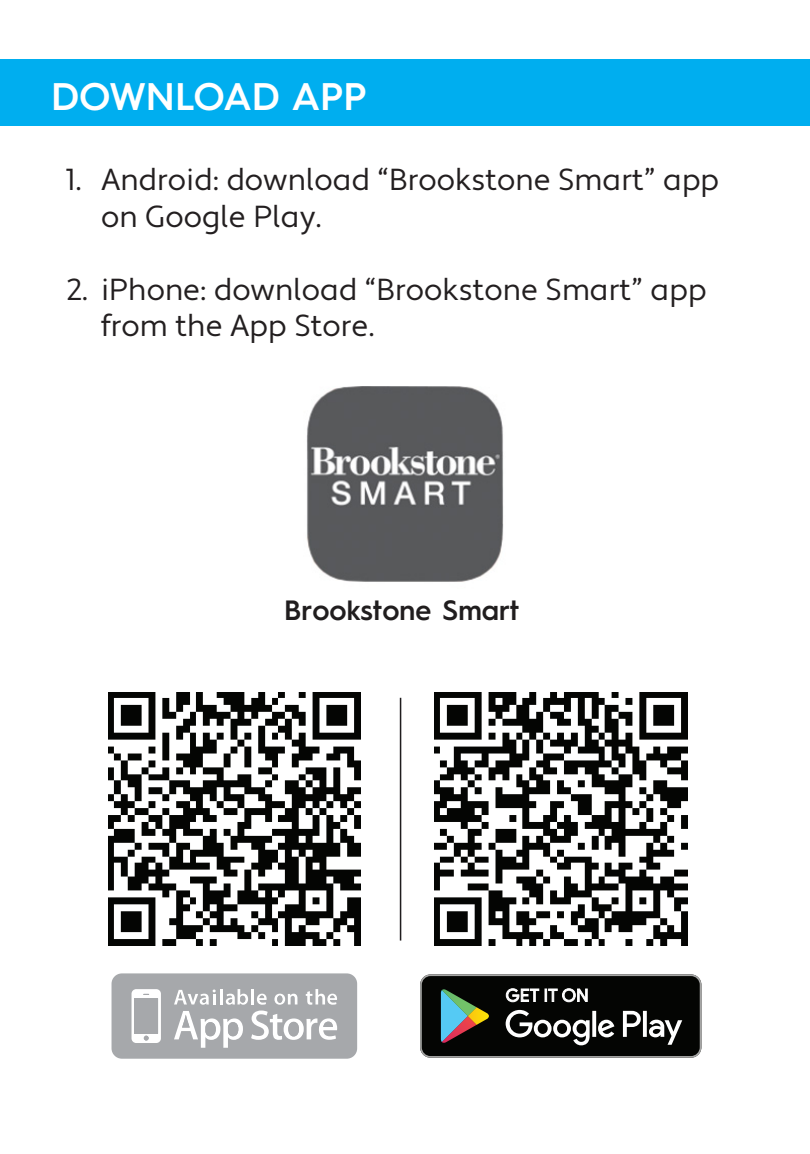
<style>
.page{position:relative;width:810px;height:1154px;background:#fff}
.page>*{position:absolute;margin:0;border:0;box-sizing:border-box;transform-origin:0 0}
.t1{font:600 38.4px "Hurme Geometric Sans 3";color:#fff}
.t2{font:30.4px/36.4px "Apertura";color:#231f20}
.t3{font:600 28px "Hurme Geometric Sans 1";color:#201d1e}
</style>
<div class="page">
<img style="left:306px;top:386px;width:198px;height:196px">
<div style="left:0;top:59px;width:809px;height:67px;background:#00aeef"></div>
<hr style="left:399px;top:698px;width:2px;height:242px;background:#201d1e">
<img style="left:108px;top:693px;width:252px;height:252px">
<div style="left:111px;top:973px;width:246px;height:86px;background:#a6a8ab;border-radius:10px"></div>
<svg style="left:174px;top:989px;width:163px;height:59px"></svg>
<svg style="left:131px;top:989px;width:30px;height:54px"></svg>
<img style="left:434px;top:693px;width:252px;height:252px">
<svg style="left:420px;top:974px;width:281px;height:84px;background:#2e302e"></svg>
<p class="t1" style="left:51px;top:69px;width:317px">DOWNLOAD APP</p>
<p class="t2" style="left:101px;top:163px;width:619px;text-indent:-36px">1. Android: download “Brookstone Smart” app on Google Play.</p>
<p class="t2" style="left:101px;top:272px;width:606px;text-indent:-36px">2. iPhone: download “Brookstone Smart” app from the App Store.</p>
<p class="t3" style="left:284px;top:591px;width:236px">Brookstone Smart</p>
</div>
